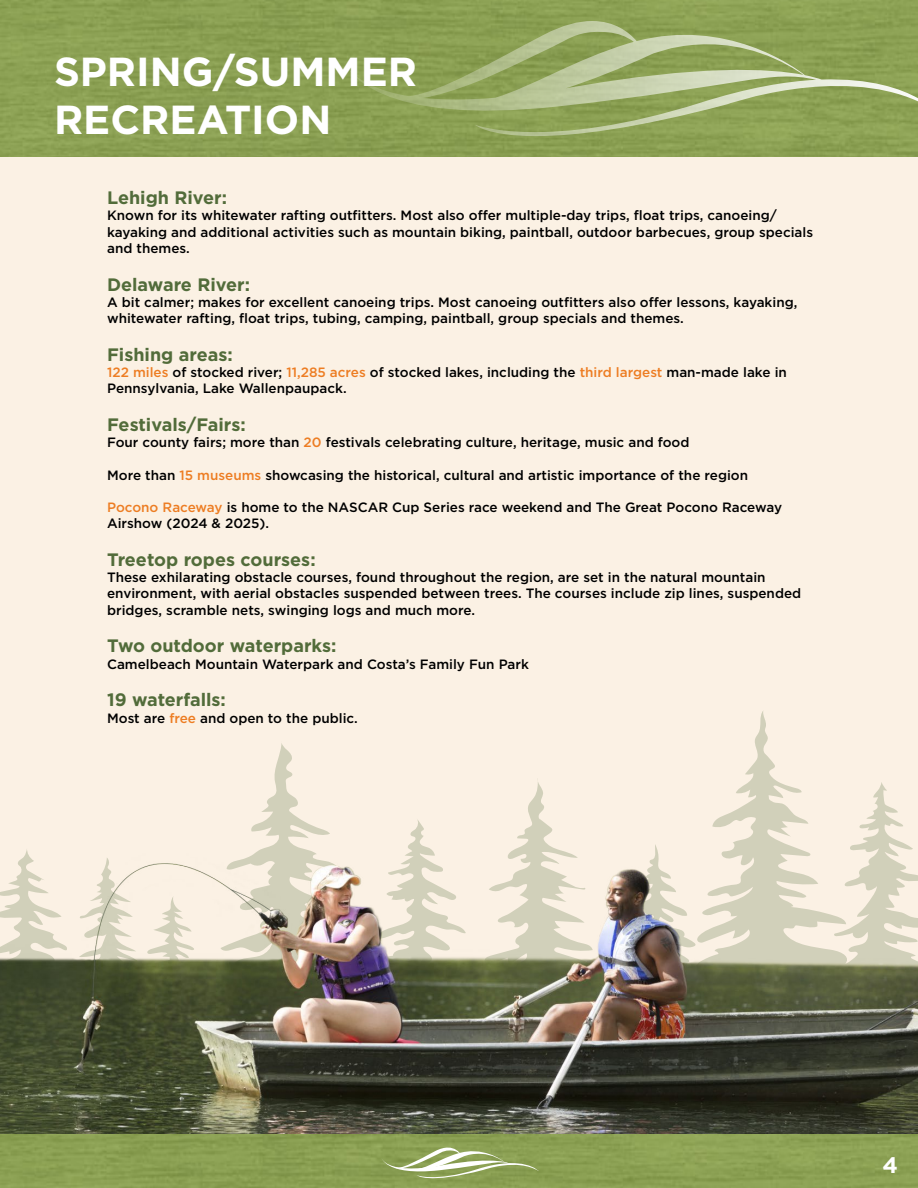
<style>
.page{position:relative;width:918px;height:1188px;background:#fff}
.page>*{position:absolute;margin:0;border:0;box-sizing:border-box;transform-origin:0 0}
.t1{font:700 40.5px/48.6px "Gotham";color:#fff}
.t2{font:700 22.5px "Gotham";color:#fff}
.t3{font:700 18px "Gotham";color:#526c3a}
.t4{font:500 13.5px/16.2px "Gotham";color:#000}
.s1{color:#ed7d23}
</style>
<div class="page">
<div style="left:0;top:157px;width:918px;height:542px;background:#fbf1e4"></div>
<div style="left:0;top:699px;width:918px;height:56px;background:#fbf1e4"></div>
<img style="left:0;top:755px;width:918px;height:433px">
<img style="left:0;top:0;width:918px;height:157px">
<svg style="left:343px;top:18px;width:575px;height:134px;background:#95a862"></svg>
<svg style="left:381px;top:1141px;width:158px;height:44px;background:#9aac6a"></svg>
<h1 class="t1" style="left:54px;top:47px;width:365px">SPRING/SUMMER<br>RECREATION</h1>
<h3 class="t3" style="left:107px;top:186px;width:122px">Lehigh River:</h3>
<p class="t4" style="left:107px;top:207px;width:708px">Known for its whitewater rafting outfitters. Most also offer multiple-day trips, float trips, canoeing/ kayaking and additional activities such as mountain biking, paintball, outdoor barbecues, group specials and themes.</p>
<h3 class="t3" style="left:107px;top:272px;width:144px">Delaware River:</h3>
<p class="t4" style="left:107px;top:294px;width:692px">A bit calmer; makes for excellent canoeing trips. Most canoeing outfitters also offer lessons, kayaking, whitewater rafting, float trips, tubing, camping, paintball, group specials and themes.</p>
<h3 class="t3" style="left:107px;top:342px;width:127px">Fishing areas:</h3>
<p class="t4" style="left:107px;top:364px;width:681px"><span class="s1">122 miles</span> of stocked river; <span class="s1">11,285 acres</span> of stocked lakes, including the <span class="s1">third largest</span> man-made lake in<br>Pennsylvania, Lake Wallenpaupack.</p>
<h3 class="t3" style="left:107px;top:413px;width:140px">Festivals/Fairs:</h3>
<p class="t4" style="left:107px;top:434px;width:584px">Four county fairs; more than <span class="s1">20</span> festivals celebrating culture, heritage, music and food</p>
<p class="t4" style="left:107px;top:466px;width:643px">More than <span class="s1">15 museums</span> showcasing the historical, cultural and artistic importance of the region</p>
<p class="t4" style="left:107px;top:499px;width:676px"><span class="s1">Pocono Raceway</span> is home to the NASCAR Cup Series race weekend and The Great Pocono Raceway<br>Airshow (2024 &amp; 2025).</p>
<h3 class="t3" style="left:107px;top:548px;width:210px">Treetop ropes courses:</h3>
<p class="t4" style="left:107px;top:569px;width:696px">These exhilarating obstacle courses, found throughout the region, are set in the natural mountain environment, with aerial obstacles suspended between trees. The courses include zip lines, suspended bridges, scramble nets, swinging logs and much more.</p>
<h3 class="t3" style="left:107px;top:634px;width:231px">Two outdoor waterparks:</h3>
<p class="t4" style="left:107px;top:655px;width:423px">Camelbeach Mountain Waterpark and Costa’s Family Fun Park</p>
<h3 class="t3" style="left:107px;top:688px;width:120px">19 waterfalls:</h3>
<p class="t4" style="left:107px;top:709px;width:252px">Most are <span class="s1">free</span> and open to the public.</p>
<h2 class="t2" style="left:882px;top:1150px;width:17px">4</h2>
</div>
